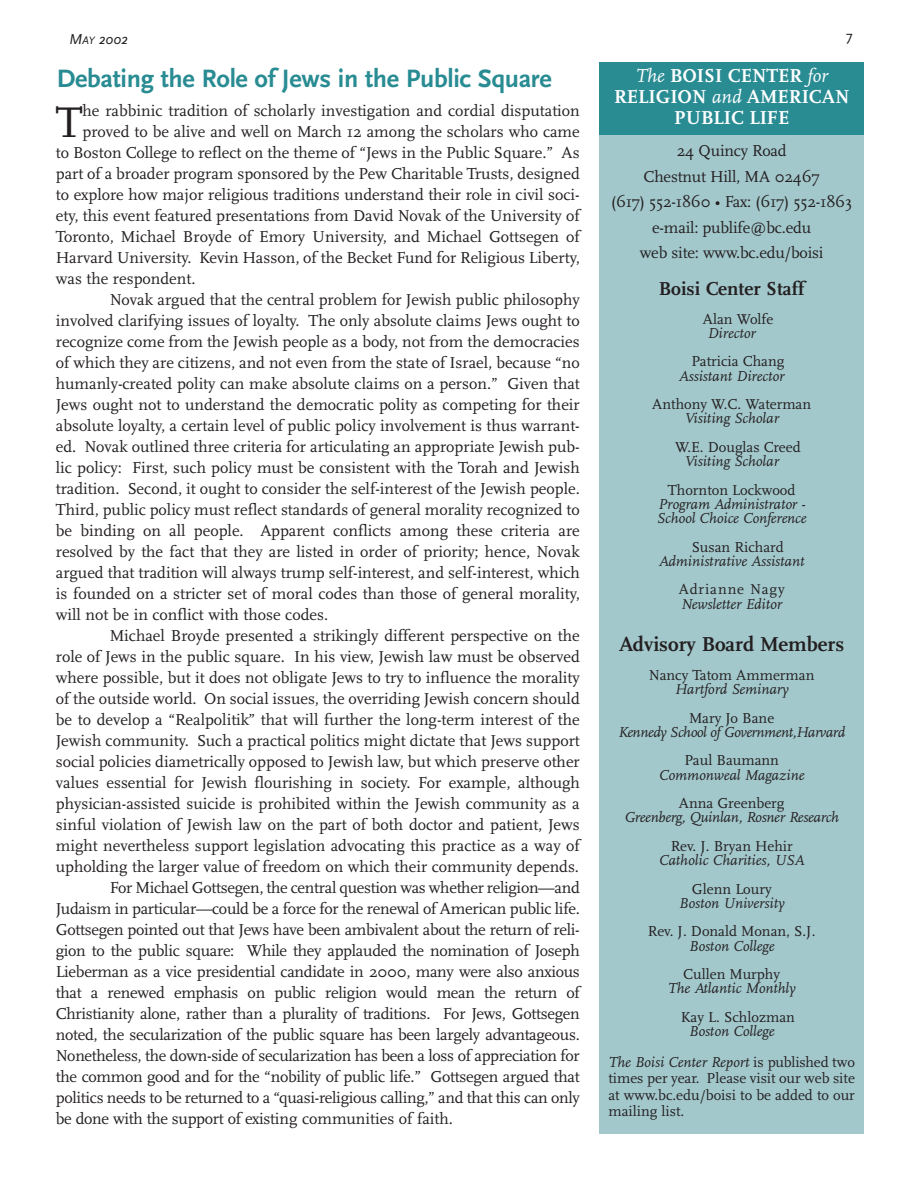
<style>
.page{position:relative;width:918px;height:1188px;background:#fff}
.page>*{position:absolute;margin:0;border:0;box-sizing:border-box;transform-origin:0 0}
.t1{font:44.7px "Scala";color:#231f20}
.t2{font:700 26.25px "Scala Sans";letter-spacing:-.01em;color:#298c93}
.t3{font:700 21px "Scala";color:#231f20}
.t4{font:700 19.5px/21px "Scala";color:#fff;text-align:center}
.t5{font:700 19.5px "Scala";color:#231f20}
.t6{font:16.5px/25.5px "Scala";color:#231f20;text-align:center}
.t7{font:16.5px "Scala";letter-spacing:-.02em;color:#231f20}
.t8{font:italic 15px/14.2px "Scala";color:#231f20}
.t9{font:15px/16.5px "Scala";color:#231f20;text-align:justify}
.t10{font:italic 15px "Scala";letter-spacing:-.025em;color:#231f20}
.t11{font:15px "Scala";letter-spacing:.06em;color:#231f20}
.t12{font:italic 15px "Scala Sans";color:#231f20}
.t13{font:15px "Scala Sans";color:#231f20}
.s1{font-size:11.25px}
.s2{font-weight:400;font-style:italic}
.s3{font-style:normal}
</style>
<div class="page">
<div style="left:599px;top:135px;width:265px;height:998px;background:#a3c8cc"></div>
<div style="left:600px;top:62px;width:264px;height:73px;background:#298c93"></div>
<p class="t12" style="left:69px;top:33px;width:60px">M<span class="s1">AY</span> 2002</p>
<p class="t13" style="left:846px;top:30px;width:8px">7</p>
<h2 class="t2" style="left:57px;top:68px;width:496px">Debating the Role of Jews in the Public Square</h2>
<p class="t4" style="left:614px;top:68px;width:237px"><span class="s2">The</span> BOISI CENTER <span class="s2">for<br></span>RELIGION <span class="s2">and</span> AMERICAN</p>
<p class="t6" style="left:82px;top:100px;width:499px">he rabbinic tradition of scholarly investigation and cordial disputation</p>
<p class="t6" style="left:82px;top:121px;width:499px">proved to be alive and well on March 12 among the scholars who came</p>
<p class="t6" style="left:56px;top:142px;width:525px">to Boston College to reflect on the theme of “Jews in the Public Square.” As</p>
<p class="t6" style="left:56px;top:163px;width:525px">part of a broader program sponsored by the Pew Charitable Trusts, designed</p>
<p class="t6" style="left:56px;top:184px;width:525px">to explore how major religious traditions understand their role in civil soci-</p>
<p class="t6" style="left:56px;top:205px;width:525px">ety, this event featured presentations from David Novak of the University of</p>
<p class="t6" style="left:56px;top:226px;width:525px">Toronto, Michael Broyde of Emory University, and Michael Gottsegen of</p>
<p class="t6" style="left:56px;top:247px;width:526px">Harvard University. Kevin Hasson, of the Becket Fund for Religious Liberty,</p>
<p class="t6" style="left:56px;top:268px;width:141px">was the respondent.</p>
<p class="t6" style="left:110px;top:289px;width:472px">Novak argued that the central problem for Jewish public philosophy</p>
<p class="t6" style="left:56px;top:310px;width:526px">involved clarifying issues of loyalty. The only absolute claims Jews ought to</p>
<p class="t6" style="left:56px;top:331px;width:525px">recognize come from the Jewish people as a body, not from the democracies</p>
<p class="t6" style="left:56px;top:352px;width:525px">of which they are citizens, and not even from the state of Israel, because “no</p>
<p class="t6" style="left:56px;top:373px;width:526px">humanly-created polity can make absolute claims on a person.” Given that</p>
<p class="t6" style="left:56px;top:394px;width:525px">Jews ought not to understand the democratic polity as competing for their</p>
<p class="t6" style="left:56px;top:415px;width:526px">absolute loyalty, a certain level of public policy involvement is thus warrant-</p>
<p class="t6" style="left:56px;top:436px;width:525px">ed. Novak outlined three criteria for articulating an appropriate Jewish pub-</p>
<p class="t6" style="left:56px;top:457px;width:526px">lic policy: First, such policy must be consistent with the Torah and Jewish</p>
<p class="t6" style="left:56px;top:478px;width:525px">tradition. Second, it ought to consider the self-interest of the Jewish people.</p>
<p class="t6" style="left:56px;top:499px;width:525px">Third, public policy must reflect standards of general morality recognized to</p>
<p class="t6" style="left:56px;top:520px;width:526px">be binding on all people. Apparent conflicts among these criteria are</p>
<p class="t6" style="left:56px;top:541px;width:525px">resolved by the fact that they are listed in order of priority; hence, Novak</p>
<p class="t6" style="left:56px;top:562px;width:525px">argued that tradition will always trump self-interest, and self-interest, which</p>
<p class="t6" style="left:56px;top:583px;width:525px">is founded on a stricter set of moral codes than those of general morality,</p>
<p class="t6" style="left:56px;top:604px;width:274px">will not be in conflict with those codes.</p>
<p class="t6" style="left:110px;top:625px;width:471px">Michael Broyde presented a strikingly different perspective on the</p>
<p class="t6" style="left:56px;top:646px;width:525px">role of Jews in the public square. In his view, Jewish law must be observed</p>
<p class="t6" style="left:56px;top:667px;width:526px">where possible, but it does not obligate Jews to try to influence the morality</p>
<p class="t6" style="left:56px;top:688px;width:525px">of the outside world. On social issues, the overriding Jewish concern should</p>
<p class="t6" style="left:56px;top:709px;width:526px">be to develop a “Realpolitik” that will further the long-term interest of the</p>
<p class="t6" style="left:56px;top:730px;width:526px">Jewish community. Such a practical politics might dictate that Jews support</p>
<p class="t6" style="left:56px;top:751px;width:525px">social policies diametrically opposed to Jewish law, but which preserve other</p>
<p class="t6" style="left:56px;top:772px;width:526px">values essential for Jewish flourishing in society. For example, although</p>
<p class="t6" style="left:56px;top:793px;width:525px">physician-assisted suicide is prohibited within the Jewish community as a</p>
<p class="t6" style="left:56px;top:814px;width:526px">sinful violation of Jewish law on the part of both doctor and patient, Jews</p>
<p class="t6" style="left:56px;top:835px;width:526px">might nevertheless support legislation advocating this practice as a way of</p>
<p class="t6" style="left:56px;top:856px;width:525px">upholding the larger value of freedom on which their community depends.</p>
<p class="t7" style="left:110px;top:882px;width:471px">For Michael Gottsegen, the central question was whether religion—and</p>
<p class="t7" style="left:56px;top:903px;width:525px">Judaism in particular—could be a force for the renewal of American public life.</p>
<p class="t7" style="left:56px;top:924px;width:525px">Gottsegen pointed out that Jews have been ambivalent about the return of reli-</p>
<p class="t7" style="left:56px;top:945px;width:525px">gion to the public square: While they applauded the nomination of Joseph</p>
<p class="t7" style="left:56px;top:966px;width:525px">Lieberman as a vice presidential candidate in 2000, many were also anxious</p>
<p class="t7" style="left:56px;top:987px;width:525px">that a renewed emphasis on public religion would mean the return of</p>
<p class="t7" style="left:56px;top:1008px;width:525px">Christianity alone, rather than a plurality of traditions. For Jews, Gottsegen</p>
<p class="t7" style="left:56px;top:1029px;width:525px">noted, the secularization of the public square has been largely advantageous.</p>
<p class="t7" style="left:56px;top:1050px;width:525px">Nonetheless, the down-side of secularization has been a loss of appreciation for</p>
<p class="t7" style="left:56px;top:1071px;width:525px">the common good and for the “nobility of public life.” Gottsegen argued that</p>
<p class="t7" style="left:56px;top:1092px;width:525px">politics needs to be returned to a “quasi-religious calling,” and that this can only</p>
<p class="t7" style="left:56px;top:1113px;width:399px">be done with the support of existing communities of faith.</p>
<h1 class="t1" style="left:56px;top:106px;width:28px">T</h1>
<p class="t4" style="left:674px;top:110px;width:117px">PUBLIC LIFE</p>
<p class="t6" style="left:611px;top:140px;width:243px">24 Quincy Road<br>Chestnut Hill, MA 02467<br>(617) 552-1860 • Fax: (617) 552-1863 e-mail: publife@bc.edu<br>web site: www.bc.edu/boisi</p>
<p class="t5" style="left:659px;top:281px;width:147px">Boisi Center Staff</p>
<p class="t9" style="left:703px;top:312px;width:72px">Alan Wolfe</p>
<p class="t8" style="left:708px;top:328px;width:50px">Director</p>
<p class="t9" style="left:691px;top:354px;width:95px">Patricia Chang</p>
<p class="t8" style="left:679px;top:371px;width:107px">Assistant Director</p>
<p class="t9" style="left:652px;top:397px;width:161px">Anthony W.C. Waterman</p>
<p class="t8" style="left:684px;top:413px;width:96px">Visiting Scholar</p>
<p class="t9" style="left:675px;top:440px;width:127px">W.E. Douglas Creed</p>
<p class="t8" style="left:684px;top:456px;width:96px">Visiting Scholar</p>
<p class="t9" style="left:668px;top:483px;width:129px">Thornton Lockwood</p>
<p class="t8" style="left:657px;top:499px;width:151px">Program Administrator -<br>School Choice Conference</p>
<p class="t9" style="left:692px;top:540px;width:94px">Susan Richard</p>
<p class="t8" style="left:659px;top:556px;width:147px">Administrative Assistant</p>
<p class="t11" style="left:679px;top:584px;width:107px">Adrianne Nagy</p>
<p class="t8" style="left:681px;top:599px;width:102px">Newsletter Editor</p>
<p class="t3" style="left:619px;top:636px;width:227px">Advisory Board Members</p>
<p class="t9" style="left:649px;top:668px;width:167px">Nancy Tatom Ammerman</p>
<p class="t8" style="left:675px;top:684px;width:115px">Hartford Seminary</p>
<p class="t9" style="left:689px;top:711px;width:87px">Mary Jo Bane</p>
<p class="t10" style="left:618px;top:726px;width:228px">Kennedy School of Government,Harvard</p>
<p class="t9" style="left:684px;top:753px;width:96px">Paul Baumann</p>
<p class="t8" style="left:659px;top:770px;width:147px">Commonweal Magazine</p>
<p class="t9" style="left:679px;top:796px;width:107px">Anna Greenberg</p>
<p class="t8" style="left:624px;top:812px;width:216px">Greenberg, Quinlan, Rosner Research</p>
<p class="t9" style="left:671px;top:839px;width:124px">Rev. J. Bryan Hehir</p>
<p class="t8" style="left:659px;top:855px;width:147px">Catholic Charities, USA</p>
<p class="t9" style="left:692px;top:882px;width:82px">Glenn Loury</p>
<p class="t8" style="left:679px;top:898px;width:107px">Boston University</p>
<p class="t9" style="left:648px;top:924px;width:169px">Rev. J. Donald Monan, S.J.</p>
<p class="t8" style="left:689px;top:941px;width:87px">Boston College</p>
<p class="t9" style="left:683px;top:967px;width:98px">Cullen Murphy</p>
<p class="t8" style="left:668px;top:983px;width:129px">The Atlantic Monthly</p>
<p class="t9" style="left:681px;top:1010px;width:116px">Kay L. Schlozman</p>
<p class="t8" style="left:608px;top:1018px;width:248px;line-height:30.8px;text-align:center">Boston College<br>The Boisi Center Report <span class="s3">is published two</span></p>
<p class="t9" style="left:608px;top:1071px;width:248px">times per year. Please visit our web site at www.bc.edu/boisi to be added to our mailing list.</p>
</div>
